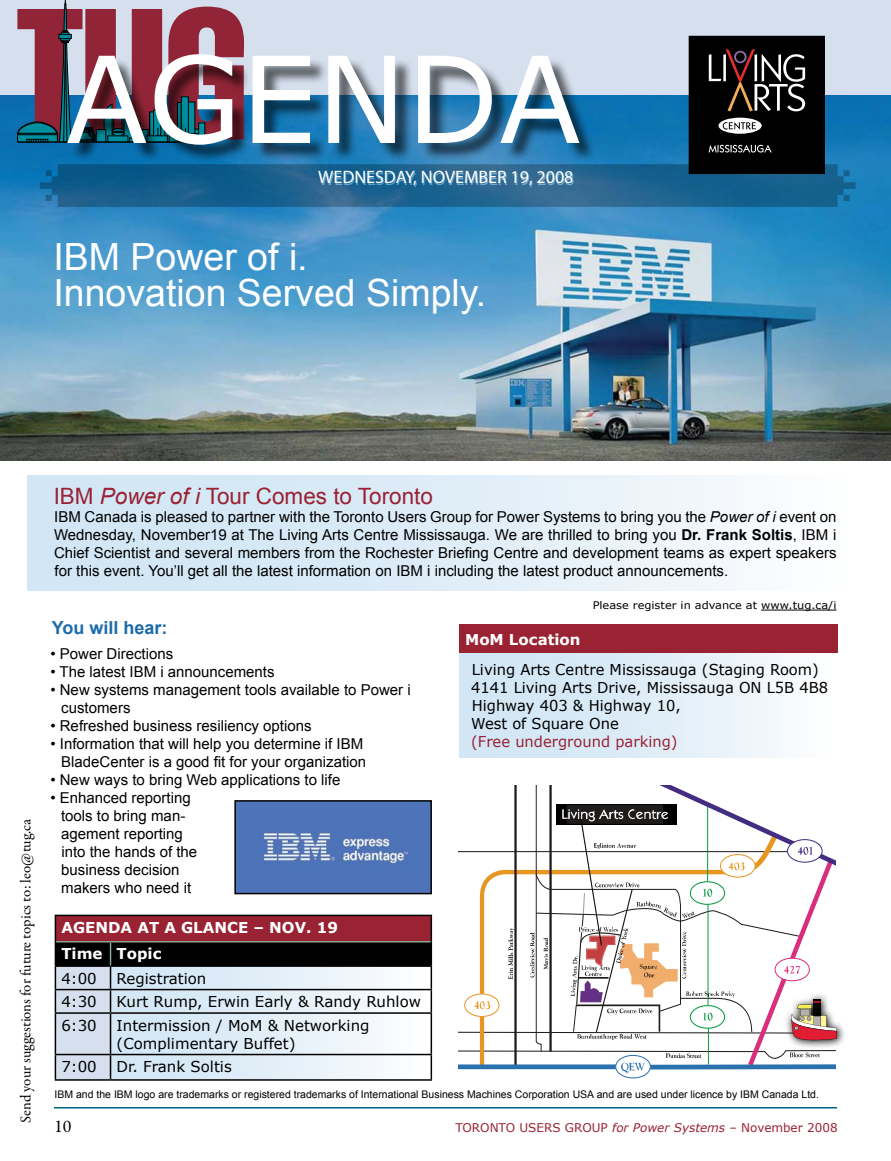
<style>
.page{position:relative;width:891px;height:1161px;background:#fff}
.page>*{position:absolute;margin:0;border:0;box-sizing:border-box;transform-origin:0 0}
.t1{font:120px "Verdana";color:#fff}
.t2{font:37.5px/36px "Arial";color:#fff}
.t3{font:22.5px "Arial";color:#923}
.t4{font:18px "Myriad Pro";color:#fff}
.t5{font:700 18px "Arial";color:#1c6baa}
.t6{font:18px "Garamond Premr Pro";color:#000}
.t7{font:15px/18px "Arial";color:#000}
.t8{font:15px/18px "Verdana";color:#000}
.t9{font:15px "Garamond Premr Pro";letter-spacing:-.005em;color:#000}
.t10{font:700 15px/26.4px "Verdana";color:#fff}
.t11{font:15px "Verdana";color:#923}
.t12{font:12px "Verdana";color:#923}
.t13{font:10.5px "Arial";color:#000}
.t14{font:10.5px "Verdana";color:#000;scale:1.08 1}
.s1{font-style:italic}
.s2{font-weight:700}
</style>
<div class="page">
<div style="left:615px;top:1055px;width:36px;height:23px;border:1px solid #2b71ad;border-radius:50%"></div>
<img style="left:0;top:94px;width:891px;height:367px">
<div style="left:0;top:0;width:891px;height:94px;background:#d5dfed"></div>
<svg style="left:17px;top:0;width:227px;height:142px"></svg>
<hr style="left:18px;top:142px;width:187px;height:1px;background:#000">
<div style="left:27px;top:476px;width:836px;height:114px;background:linear-gradient(to right,#cae2f3,#fafcfd)"></div>
<div style="left:689px;top:36px;width:136px;height:138px;background:#000"></div>
<div style="left:719px;top:118px;width:43px;height:16px;background:#fff;border-radius:50%"></div>
<svg style="left:709px;top:49px;width:96px;height:62px"></svg>
<svg style="left:723px;top:122px;width:33px;height:8px"></svg>
<svg style="left:709px;top:145px;width:63px;height:8px"></svg>
<hr style="left:54px;top:1107px;width:783px;height:1px;background:#006285">
<svg style="left:40px;top:164px;width:816px;height:43px;background:#1b5e89"></svg>
<div style="left:69px;top:57px;width:527px;height:106px;background:#000;opacity:.6"></div>
<hr style="left:55px;top:915px;width:56px;height:1px;background:#000">
<hr style="left:111px;top:915px;width:321px;height:1px;background:#000">
<hr style="left:55px;top:1079px;width:56px;height:2px;background:#000">
<hr style="left:111px;top:1079px;width:321px;height:2px;background:#000">
<svg style="left:55px;top:916px;width:377px;height:164px;background:#aba1a9"></svg>
<div style="left:459px;top:624px;width:378px;height:29px;background:#923"></div>
<div style="left:459px;top:653px;width:378px;height:105px;background:linear-gradient(to right,#cae2f3,#fafbfd)"></div>
<hr style="left:761px;top:610px;width:76px;height:1px;background:#000">
<svg style="left:234px;top:800px;width:198px;height:95px;background:#5678b4"></svg>
<svg style="left:838px;top:1024px;width:6px;height:21px"></svg>
<svg style="left:459px;top:786px;width:379px;height:287px"></svg>
<h1 class="t1" style="left:66px;top:23px;width:517px">AGENDA</h1>
<p class="t4" style="left:318px;top:166px;width:257px">WEDNESDAY, NOVEMBER 19, 2008</p>
<h2 class="t2" style="left:54px;top:239px;width:434px">IBM Power of i.<br>Innovation Served Simply.</h2>
<p class="t9" style="left:17px;top:1123px;width:306px;rotate:-90deg">Send your suggestions for future topics to: leo@tug.ca</p>
<h3 class="t3" style="left:54px;top:481px;width:381px">IBM <span class="s1">Power of i</span> Tour Comes to Toronto</h3>
<p class="t7" style="left:54px;top:508px;width:784px;text-align:justify">IBM Canada is pleased to partner with the Toronto Users Group for Power Systems to bring you the <span class="s1">Power of i</span> event on Wednesday, November19 at The Living Arts Centre Mississauga. We are thrilled to bring you <span class="s2">Dr. Frank Soltis</span>, IBM i Chief Scientist and several members from the Rochester Briefing Centre and development teams as expert speakers for this event. You’ll get all the latest information on IBM i including the latest product announcements.</p>
<p class="t5" style="left:52px;top:616px;width:117px">You will hear:</p>
<p class="t7" style="left:50px;top:645px;width:124px">• Power Directions</p>
<p class="t7" style="left:50px;top:663px;width:226px">• The latest IBM i announcements</p>
<p class="t7" style="left:61px;top:681px;width:351px;text-indent:-11px">• New systems management tools available to Power i customers</p>
<p class="t7" style="left:50px;top:717px;width:263px">• Refreshed business resiliency options</p>
<p class="t7" style="left:50px;top:735px;width:317px;text-align:right">• Information that will help you determine if IBM<br>BladeCenter is a good fit for your organization</p>
<p class="t7" style="left:50px;top:771px;width:292px">• New ways to bring Web applications to life</p>
<p class="t7" style="left:61px;top:789px;width:138px;text-indent:-11px">• Enhanced reporting tools to bring man&shy;agement reporting into the hands of the business decision makers who need it</p>
<p class="t10" style="left:61px;top:914px;width:278px">AGENDA AT A GLANCE – NOV. 19<br>Time Topic</p>
<p class="t8" style="left:61px;top:969px;width:37px">4:00</p>
<p class="t8" style="left:117px;top:969px;width:91px">Registration</p>
<p class="t8" style="left:61px;top:993px;width:37px">4:30</p>
<p class="t8" style="left:117px;top:993px;width:306px">Kurt Rump, Erwin Early &amp; Randy Ruhlow</p>
<p class="t8" style="left:61px;top:1016px;width:37px">6:30</p>
<p class="t8" style="left:117px;top:1016px;width:255px">Intermission / MoM &amp; Networking (Complimentary Buffet)</p>
<p class="t8" style="left:61px;top:1058px;width:37px">7:00</p>
<p class="t8" style="left:117px;top:1058px;width:117px">Dr. Frank Soltis</p>
<p class="t14" style="left:593px;top:599px;width:227px">Please register in advance at www.tug.ca/i</p>
<p class="t10" style="left:465px;top:626px;width:117px">MoM Location</p>
<p class="t8" style="left:471px;top:661px;width:359px">Living Arts Centre Mississauga (Staging Room)<br>4141 Living Arts Drive, Mississauga ON L5B 4B8<br>Highway 403 &amp; Highway 10,<br>West of Square One</p>
<p class="t11" style="left:471px;top:732px;width:208px">(Free underground parking)</p>
<p class="t13" style="left:55px;top:1087px;width:766px">IBM and the IBM logo are trademarks or registered trademarks of International Business Machines Corporation USA and are used under licence by IBM Canada Ltd.</p>
<p class="t6" style="left:54px;top:1116px;width:19px">10</p>
<p class="t12" style="left:455px;top:1120px;width:384px">TORONTO USERS GROUP <span class="s1">for Power Systems</span> – November 2008</p>
</div>
